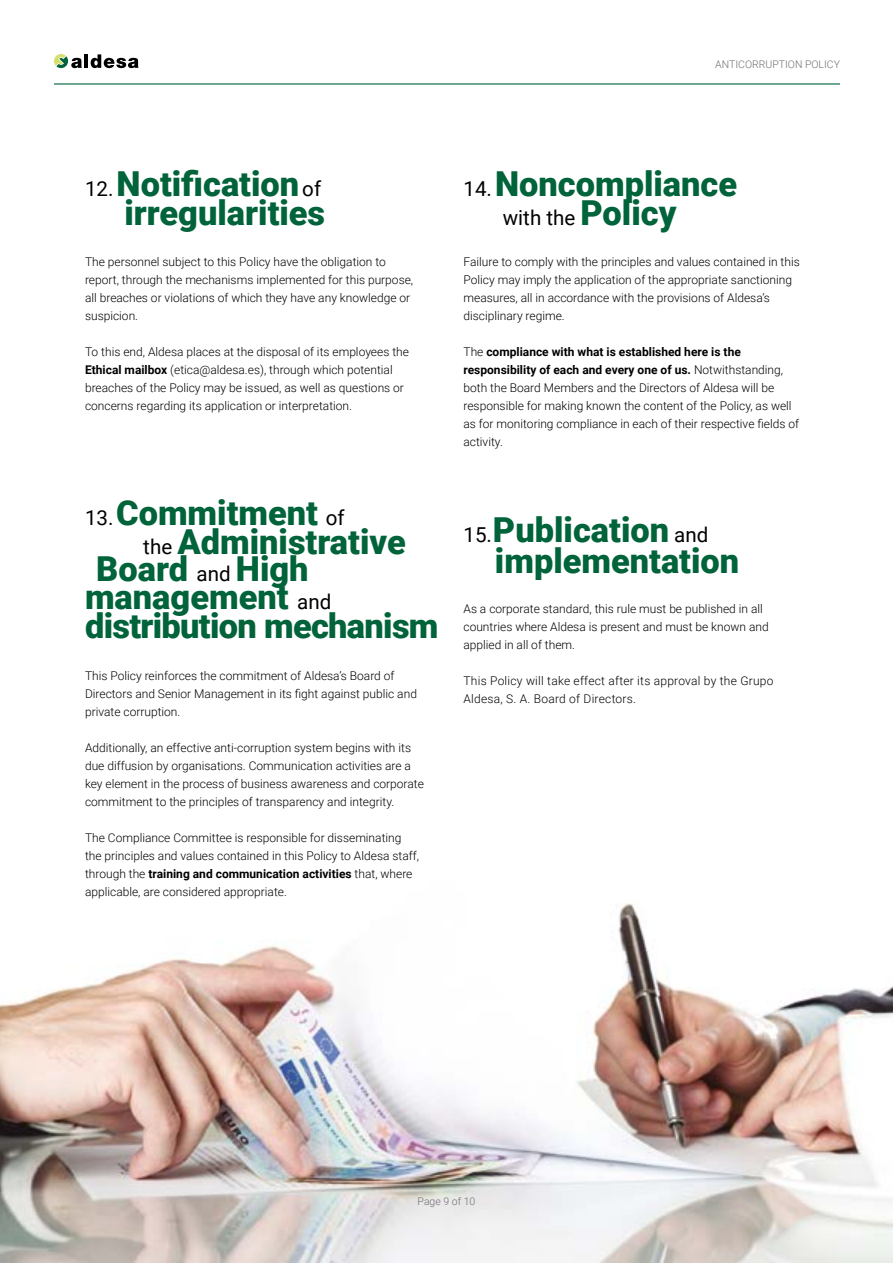
<style>
.page{position:relative;width:893px;height:1263px;background:#fff}
.page>*{position:absolute;margin:0;border:0;box-sizing:border-box;transform-origin:0 0}
.t1{font:900 34.35px/28.7px "Roboto";color:#00633a}
.t2{font:900 34.35px/57.2px "Roboto";letter-spacing:-.02em;color:#00633a}
.t3{font:20.55px "Roboto";color:#000}
.t4{font:300 12px/18px "Roboto";color:#000}
.t5{font:300 12px/18px "Roboto";letter-spacing:.02em;color:#000}
.t6{font:300 10.5px "Roboto";color:#706f6f}
.s1{font-weight:400;font-size:20.55px;color:#000}
.s2{font-weight:900;font-size:34.35px;color:#00633a}
.s3{font-weight:700}
</style>
<div class="page">
<img style="left:0;top:61px;width:893px;height:1202px">
<hr style="left:84px;top:54px;width:4px;height:14px;background:#000">
<svg style="left:91px;top:54px;width:48px;height:14px"></svg>
<svg style="left:54px;top:54px;width:28px;height:14px"></svg>
<hr style="left:54px;top:83px;width:786px;height:2px;background:#00633a">
<p class="t6" style="left:715px;top:57px;width:126px">ANTICORRUPTION POLICY</p>
<h1 class="t1" style="left:85px;top:168px;width:242px;text-align:right"><span class="s1">12.</span> Notification <span class="s1">of </span>irregularities</h1>
<h1 class="t1" style="left:463px;top:168px;width:275px"><span class="s1">14.</span> Noncompliance</h1>
<h2 class="t3" style="left:503px;top:203px;width:175px">with the <span class="s2">Policy</span></h2>
<p class="t4" style="left:85px;top:252px;width:330px">The personnel subject to this Policy have the obligation to report, through the mechanisms implemented for this purpose, all breaches or violations of which they have any knowledge or suspicion.</p>
<p class="t4" style="left:85px;top:342px;width:325px">To this end, Aldesa places at the disposal of its employees the <span class="s3">Ethical mailbox</span> (etica@aldesa.es), through which potential breaches of the Policy may be issued, as well as questions or concerns regarding its application or interpretation.</p>
<h1 class="t1" style="left:143px;top:498px;width:264px;text-indent:-58px"><span class="s1">13.</span> Commitment <span class="s1">of<br>the</span> Administrative</h1>
<h1 class="t2" style="left:85px;top:539px;width:355px;text-indent:11px">Board <span class="s1">and</span> High distribution mechanism</h1>
<h1 class="t1" style="left:85px;top:581px;width:248px">management <span class="s1">and</span></h1>
<p class="t4" style="left:85px;top:666px;width:333px">This Policy reinforces the commitment of Aldesa’s Board of<br>Directors and Senior Management in its fight against public and private corruption.</p>
<p class="t4" style="left:85px;top:738px;width:340px">Additionally, an effective anti-corruption system begins with its due diffusion by organisations. Communication activities are a key element in the process of business awareness and corporate commitment to the principles of transparency and integrity.</p>
<p class="t4" style="left:85px;top:828px;width:335px">The Compliance Committee is responsible for disseminating the principles and values contained in this Policy to Aldesa staff, through the <span class="s3">training and communication activities</span> that, where applicable, are considered appropriate.</p>
<p class="t4" style="left:463px;top:252px;width:338px">Failure to comply with the principles and values contained in this Policy may imply the application of the appropriate sanctioning measures, all in accordance with the provisions of Aldesa’s disciplinary regime.</p>
<p class="t4" style="left:463px;top:342px;width:337px">The <span class="s3">compliance with what is established here is the responsibility of each and every one of us.</span> Notwithstanding, both the Board Members and the Directors of Aldesa will be responsible for making known the content of the Policy, as well as for monitoring compliance in each of their respective fields of activity.</p>
<h1 class="t1" style="left:495px;top:513px;width:246px;line-height:30.9px;text-indent:-31px"><span class="s1">15.</span> Publication <span class="s1">and </span>implementation</h1>
<p class="t4" style="left:463px;top:599px;width:307px">As a corporate standard, this rule must be published in all countries where Aldesa is present and must be known and applied in all of them.</p>
<p class="t5" style="left:463px;top:671px;width:312px">This Policy will take effect after its approval by the Grupo<br>Aldesa, S. A. Board of Directors.</p>
<p class="t6" style="left:418px;top:1194px;width:59px">Page 9 of 10</p>
</div>
